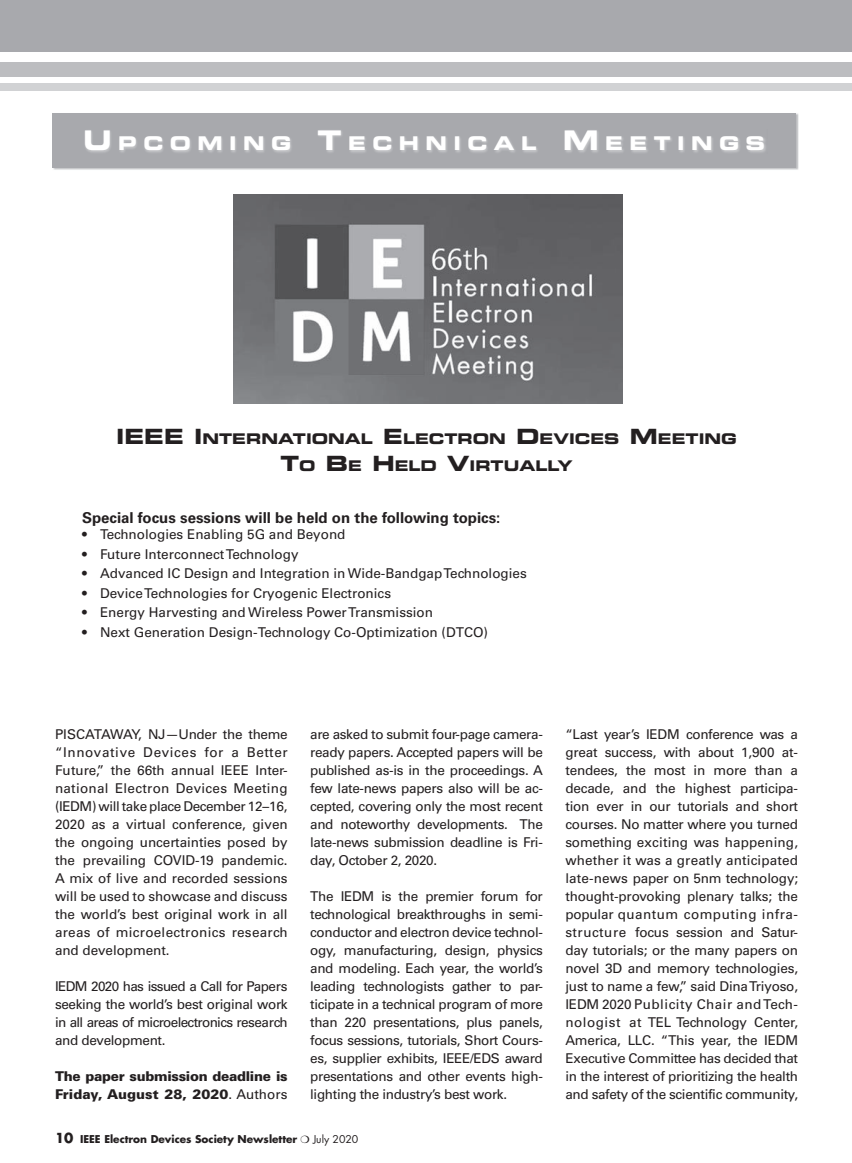
<style>
.page{position:relative;width:852px;height:1163px;background:#fff}
.page>*{position:absolute;margin:0;border:0;box-sizing:border-box;transform-origin:0 0}
.t1{font:18.9px "Eurostile LT Std Bold Ex 2";letter-spacing:.345em;color:#fff}
.t2{font:700 15px "Univers LT Std";color:#231f20}
.t3{font:14.7px/27px "Eurostile LT Std Bold Ex 2";color:#231f20;text-align:center}
.t4{font:13.5px/18px "Univers LT Std";color:#231f20;text-align:justify}
.t5{font:900 13.5px/18px "Univers LT Std";letter-spacing:-.025em;color:#231f20}
.t6{font:700 10.5px "Futura Std";color:#231f20}
.s1{font-size:27px}
.s2{font-size:21px}
.s3{font-weight:400}
.s4{font-size:13.5px}
</style>
<div class="page">
<div style="left:0;top:0;width:851px;height:52px;background:#a8a9ad"></div>
<div style="left:0;top:62px;width:851px;height:15px;background:#bcbdc0"></div>
<div style="left:0;top:83px;width:851px;height:8px;background:#d1d2d4"></div>
<img style="left:233px;top:194px;width:389px;height:210px">
<img style="left:52px;top:113px;width:746px;height:57px">
<div style="left:53px;top:113px;width:742px;height:54px;background:#a8a9ad"></div>
<img style="left:85px;top:131px;width:681px;height:22px">
<h1 class="t1" style="left:83px;top:130px;width:683px"><span class="s1">U</span>PCOMING <span class="s1">T</span>ECHNICAL <span class="s1">M</span>EETINGS</h1>
<p class="t3" style="left:116px;top:425px;width:622px"><span class="s2">IEEE I</span>NTERNATIONAL <span class="s2">E</span>LECTRON <span class="s2">D</span>EVICES <span class="s2">M</span>EETING<br><span class="s2">T</span>O <span class="s2">B</span>E <span class="s2">H</span>ELD <span class="s2">V</span>IRTUALLY</p>
<p class="t2" style="left:82px;top:509px;width:420px">Special focus sessions will be held on the following topics:</p>
<p class="t4" style="left:82px;top:526px;width:265px">• Technologies Enabling 5G and Beyond</p>
<p class="t4" style="left:82px;top:545px;width:218px">• Future Interconnect Technology</p>
<p class="t4" style="left:82px;top:565px;width:446px">• Advanced IC Design and Integration in Wide-Bandgap Technologies</p>
<p class="t4" style="left:82px;top:584px;width:310px">• Device Technologies for Cryogenic Electronics</p>
<p class="t4" style="left:82px;top:604px;width:352px">• Energy Harvesting and Wireless Power Transmission</p>
<p class="t4" style="left:82px;top:623px;width:407px">• Next Generation Design-Technology Co-Optimization (DTCO)</p>
<p class="t4" style="left:55px;top:725px;width:234px">PISCATAWAY, NJ—Under the theme “Innovative Devices for a Better Future,” the 66th annual IEEE Inter&shy;national Electron Devices Meeting (IEDM) will take place December 12–16, 2020 as a virtual conference, given the ongoing uncertainties posed by the prevailing COVID-19 pandemic.<br>A mix of live and recorded sessions will be used to showcase and discuss the world’s best original work in all areas of microelectronics research and development.</p>
<p class="t4" style="left:55px;top:977px;width:234px">IEDM 2020 has issued a Call for Papers seeking the world’s best original work in all areas of microelectronics research and development.</p>
<p class="t5" style="left:55px;top:1067px;width:234px">The paper submission deadline is<br>Friday, August 28, 2020<span class="s3">. Authors</span></p>
<p class="t4" style="left:310px;top:725px;width:234px">are asked to submit four-page camera&shy;ready papers. Accepted papers will be published as-is in the proceedings. A few late-news papers also will be ac&shy;cepted, covering only the most recent and noteworthy developments. The late-news submission deadline is Fri&shy;day, October 2, 2020.</p>
<p class="t4" style="left:310px;top:887px;width:234px">The IEDM is the premier forum for technological breakthroughs in semi&shy;conductor and electron device technol&shy;ogy, manufacturing, design, physics and modeling. Each year, the world’s leading technologists gather to par&shy;ticipate in a technical program of more than 220 presentations, plus panels, focus sessions, tutorials, Short Cours&shy;es, supplier exhibits, IEEE/EDS award presentations and other events high&shy;lighting the industry’s best work.</p>
<p class="t6" style="left:55px;top:1132px;width:305px"><span class="s4">10</span> IEEE Electron Devices Society Newsletter ❍ <span class="s3">July 2020</span></p>
<p class="t4" style="left:565px;top:725px;width:234px">“ Last year’s IEDM conference was a great success, with about 1,900 at&shy;tendees, the most in more than a decade, and the highest participa&shy;tion ever in our tutorials and short courses. No matter where you turned something exciting was happening, whether it was a greatly anticipated late-news paper on 5nm technology; thought-provoking plenary talks; the popular quantum computing infra&shy;structure focus session and Satur&shy;day tutorials; or the many papers on novel 3D and memory technologies, just to name a few,” said Dina Triyoso, IEDM 2020 Publicity Chair and Tech&shy;nologist at TEL Technology Center, America, LLC. “This year, the IEDM Executive Committee has decided that in the interest of prioritizing the health and safety of the scientific community,</p>
</div>
